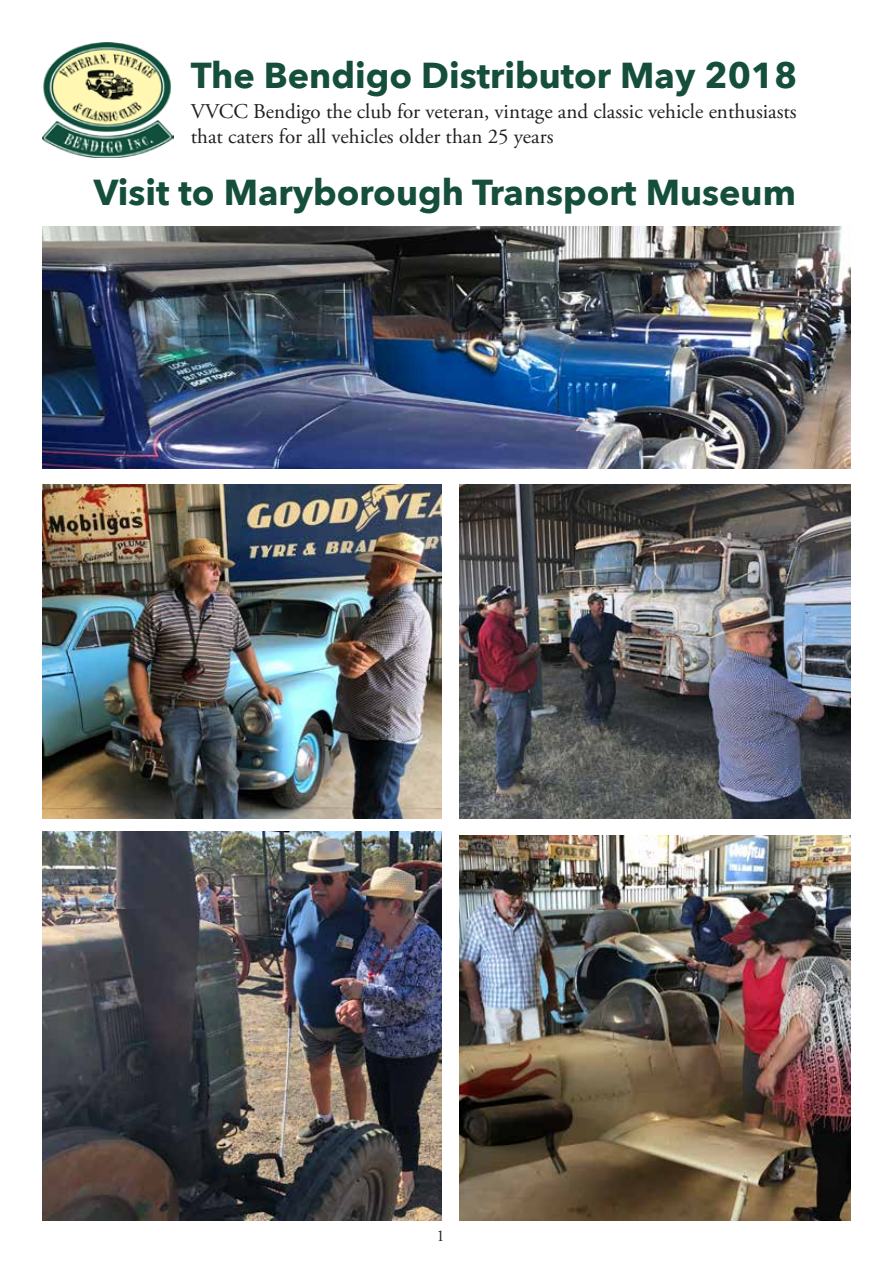
<style>
.page{position:relative;width:893px;height:1263px;background:#fff}
.page>*{position:absolute;margin:0;border:0;box-sizing:border-box;transform-origin:0 0}
.t1{font:700 36px "Avenir Next";color:#154f3b}
.t2{font:21px/25.2px "Adobe Garamond Pro";color:#231f20}
.t3{font:16.5px "Adobe Garamond Pro";color:#231f20}
</style>
<div class="page">
<img style="left:43px;top:42px;width:130px;height:115px">
<img style="left:43px;top:832px;width:398px;height:388px">
<img style="left:459px;top:836px;width:391px;height:384px">
<img style="left:43px;top:484px;width:398px;height:335px">
<img style="left:459px;top:484px;width:391px;height:335px">
<img style="left:43px;top:227px;width:807px;height:242px">
<h1 class="t1" style="left:191px;top:44px;width:608px">The Bendigo Distributor May 2018</h1>
<p class="t2" style="left:191px;top:99px;width:607px">VVCC Bendigo the club for veteran, vintage and classic vehicle enthusiasts that caters for all vehicles older than 25 years</p>
<h1 class="t1" style="left:94px;top:161px;width:703px">Visit to Maryborough Transport Museum</h1>
<p class="t3" style="left:437px;top:1226px;width:10px">1</p>
</div>
